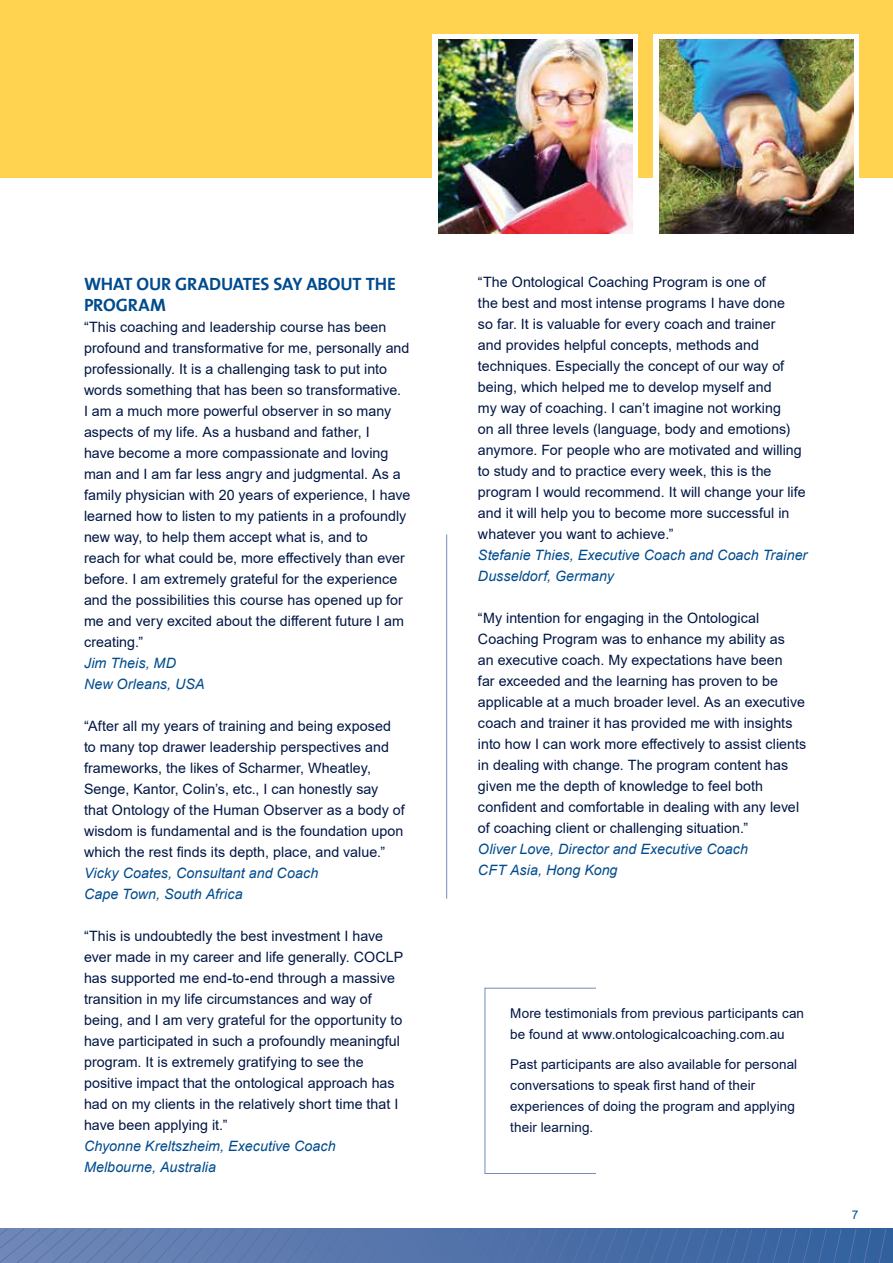
<style>
.page{position:relative;width:893px;height:1263px;background:#fff}
.page>*{position:absolute;margin:0;border:0;box-sizing:border-box;transform-origin:0 0}
.t1{font:18px/21px "The Sans 7 Bold Plain";letter-spacing:-.01em;color:#004b8d}
.t2{font:14.25px/21px "Arial";letter-spacing:.005em;color:#001645}
.t3{font:italic 14.25px/21px "Arial";letter-spacing:.005em;color:#004b8d}
.t4{font:13.5px/21px "Arial";letter-spacing:.005em;color:#001645}
.t5{font:12px "Arial";color:#004b8d}
</style>
<div class="page">
<svg style="left:0;top:1229px;width:893px;height:34px;background:#5173aa"></svg>
<div style="left:0;top:0;width:893px;height:178px;background:#ffd24f"></div>
<div style="left:432px;top:34px;width:205px;height:205px;background:#fff"></div>
<hr style="left:446px;top:534px;width:1px;height:365px;background:#758cbb">
<div style="left:654px;top:34px;width:205px;height:205px;background:#fff"></div>
<img style="left:438px;top:39px;width:194px;height:195px">
<img style="left:659px;top:39px;width:194px;height:194px">
<p class="t1" style="left:84px;top:272px;width:313px">WHAT OUR GRADUATES SAY ABOUT THE<br>PROGRAM</p>
<p class="t2" style="left:84px;top:316px;width:328px">“This coaching and leadership course has been profound and transformative for me, personally and professionally. It is a challenging task to put into words something that has been so transformative.<br>I am a much more powerful observer in so many aspects of my life. As a husband and father, I<br>have become a more compassionate and loving man and I am far less angry and judgmental. As a family physician with 20 years of experience, I have learned how to listen to my patients in a profoundly new way, to help them accept what is, and to<br>reach for what could be, more effectively than ever before. I am extremely grateful for the experience and the possibilities this course has opened up for me and very excited about the different future I am creating.”</p>
<p class="t3" style="left:84px;top:652px;width:122px">Jim Theis, MD<br>New Orleans, USA</p>
<p class="t2" style="left:84px;top:715px;width:322px">“After all my years of training and being exposed to many top drawer leadership perspectives and frameworks, the likes of Scharmer, Wheatley, Senge, Kantor, Colin’s, etc., I can honestly say that Ontology of the Human Observer as a body of wisdom is fundamental and is the foundation upon which the rest finds its depth, place, and value.”</p>
<p class="t3" style="left:84px;top:862px;width:236px">Vicky Coates, Consultant and Coach<br>Cape Town, South Africa</p>
<p class="t2" style="left:84px;top:925px;width:321px">“This is undoubtedly the best investment I have ever made in my career and life generally. COCLP has supported me end-to-end through a massive transition in my life circumstances and way of being, and I am very grateful for the opportunity to have participated in such a profoundly meaningful program. It is extremely gratifying to see the positive impact that the ontological approach has had on my clients in the relatively short time that I have been applying it.”</p>
<p class="t3" style="left:84px;top:1135px;width:253px">Chyonne Kreltszheim, Executive Coach<br>Melbourne, Australia</p>
<p class="t2" style="left:478px;top:271px;width:329px">“The Ontological Coaching Program is one of<br>the best and most intense programs I have done<br>so far. It is valuable for every coach and trainer<br>and provides helpful concepts, methods and techniques. Especially the concept of our way of being, which helped me to develop myself and<br>my way of coaching. I can’t imagine not working<br>on all three levels (language, body and emotions) anymore. For people who are motivated and willing to study and to practice every week, this is the program I would recommend. It will change your life and it will help you to become more successful in whatever you want to achieve.”</p>
<p class="t3" style="left:478px;top:545px;width:331px">Stefanie Thies, Executive Coach and Coach Trainer<br>Dusseldorf, Germany</p>
<p class="t2" style="left:478px;top:607px;width:330px">“My intention for engaging in the Ontological Coaching Program was to enhance my ability as<br>an executive coach. My expectations have been<br>far exceeded and the learning has proven to be applicable at a much broader level. As an executive coach and trainer it has provided me with insights into how I can work more effectively to assist clients in dealing with change. The program content has given me the depth of knowledge to feel both confident and comfortable in dealing with any level of coaching client or challenging situation.”</p>
<p class="t3" style="left:478px;top:839px;width:272px">Oliver Love, Director and Executive Coach<br>CFT Asia, Hong Kong</p>
<p class="t4" style="left:510px;top:1003px;width:295px">More testimonials from previous participants can be found at www.ontologicalcoaching.com.au</p>
<p class="t4" style="left:510px;top:1053px;width:288px">Past participants are also available for personal conversations to speak first hand of their experiences of doing the program and applying their learning.</p>
<p class="t5" style="left:852px;top:1206px;width:8px">7</p>
</div>
